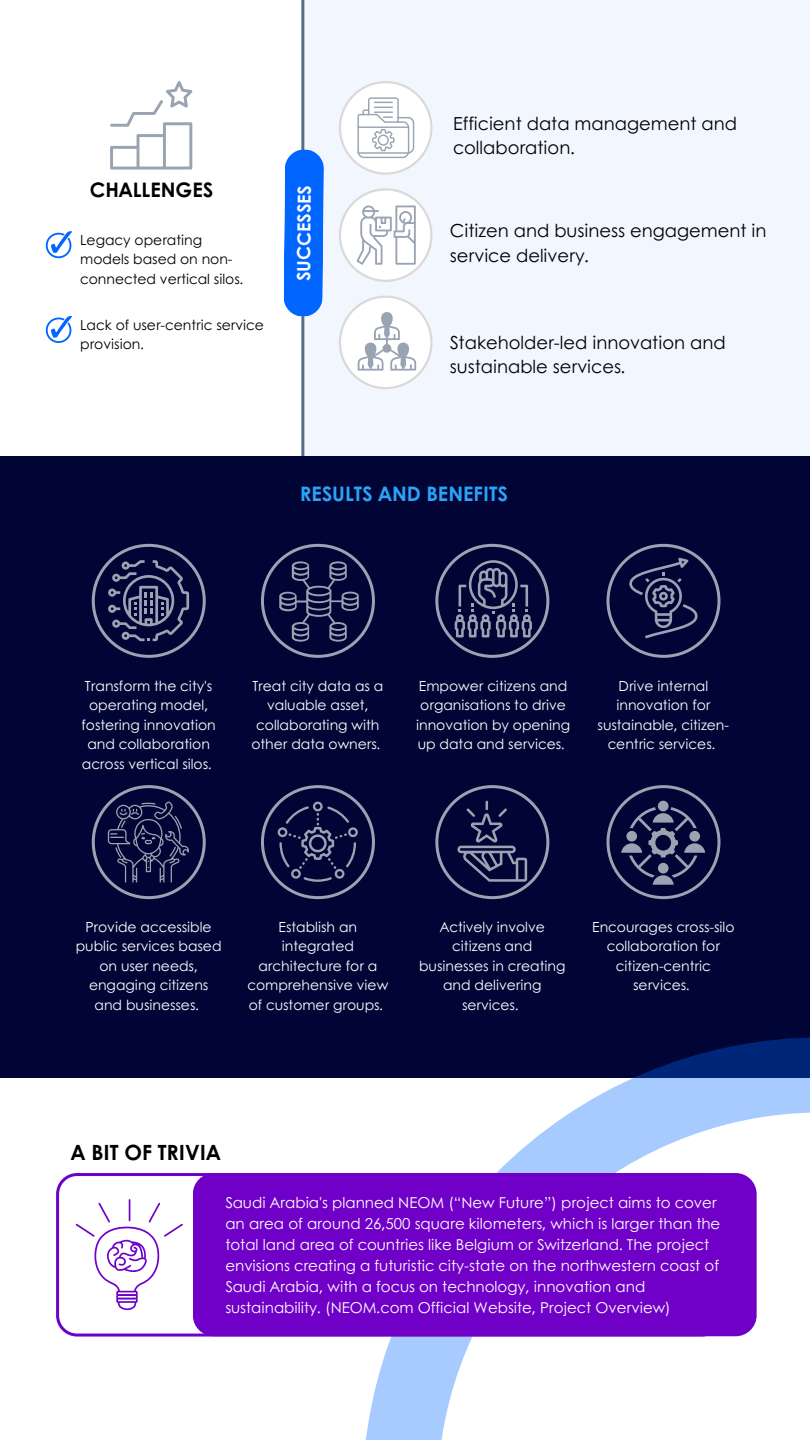
<style>
.page{position:relative;width:810px;height:1440px;background:#fff}
.page>*{position:absolute;margin:0;border:0;box-sizing:border-box;transform-origin:0 0}
.t1{font:700 21px "Century Gothic";color:#000}
.t2{font:700 20px "Century Gothic";color:#2aa3f9}
.t3{font:700 20px "Century Gothic";color:#000}
.t4{font:700 18px "Century Gothic";color:#fff}
.t5{font:17.9px/24.8px "Century Gothic";color:#000}
.t6{font:15px/21px "Century Gothic";color:#fff}
.t7{font:14px/19.5px "Century Gothic";color:#fff;text-align:center}
.t8{font:14px/19.5px "Century Gothic";color:#000}
</style>
<div class="page">
<div style="left:303px;top:0;width:507px;height:456px;background:#f2f7ff"></div>
<hr style="left:301px;top:0;width:3px;height:458px;background:#586c87">
<svg style="left:110px;top:81px;width:82px;height:89px"></svg>
<svg style="left:46px;top:231px;width:26px;height:27px"></svg>
<svg style="left:46px;top:316px;width:26px;height:27px"></svg>
<svg style="left:283px;top:149px;width:41px;height:168px"></svg>
<svg style="left:339px;top:81px;width:94px;height:94px"></svg>
<svg style="left:339px;top:188px;width:94px;height:94px"></svg>
<svg style="left:339px;top:296px;width:94px;height:93px"></svg>
<div style="left:0;top:456px;width:810px;height:621px;background:#000535"></div>
<svg style="left:362px;top:1037px;width:448px;height:403px"></svg>
<svg style="left:56px;top:1173px;width:667px;height:164px"></svg>
<div style="left:193px;top:1173px;width:564px;height:163px;background:#7000c8;border-radius:21px"></div>
<svg style="left:76px;top:1199px;width:107px;height:111px"></svg>
<svg style="left:92px;top:544px;width:114px;height:114px"></svg>
<svg style="left:261px;top:544px;width:114px;height:114px"></svg>
<svg style="left:435px;top:544px;width:114px;height:114px"></svg>
<svg style="left:606px;top:544px;width:114px;height:114px"></svg>
<svg style="left:92px;top:785px;width:114px;height:114px"></svg>
<svg style="left:261px;top:785px;width:114px;height:114px"></svg>
<svg style="left:435px;top:785px;width:114px;height:114px"></svg>
<svg style="left:606px;top:785px;width:114px;height:114px"></svg>
<p class="t3" style="left:90px;top:175px;width:125px">CHALLENGES</p>
<p class="t8" style="left:80px;top:229px;width:165px">Legacy operating models based on non&shy;connected vertical silos.</p>
<p class="t8" style="left:80px;top:314px;width:185px">Lack of user-centric service provision.</p>
<p class="t4" style="left:289px;top:281px;width:97px;rotate:-89deg">SUCCESSES</p>
<p class="t5" style="left:453px;top:110px;width:285px">Efficient data management and collaboration.</p>
<p class="t5" style="left:450px;top:217px;width:318px">Citizen and business engagement in service delivery.</p>
<p class="t5" style="left:450px;top:329px;width:277px">Stakeholder-led innovation and sustainable services.</p>
<p class="t2" style="left:300px;top:479px;width:209px">RESULTS AND BENEFITS</p>
<p class="t7" style="left:82px;top:675px;width:136px">Transform the city's operating model, fostering innovation and collaboration across vertical silos.</p>
<p class="t7" style="left:251px;top:675px;width:133px">Treat city data as a valuable asset, collaborating with other data owners.</p>
<p class="t7" style="left:416px;top:675px;width:156px">Empower citizens and organisations to drive innovation by opening up data and services.</p>
<p class="t7" style="left:598px;top:675px;width:133px">Drive internal innovation for sustainable, citizen&shy;centric services.</p>
<p class="t7" style="left:76px;top:916px;width:147px">Provide accessible public services based on user needs, engaging citizens and businesses.</p>
<p class="t7" style="left:247px;top:916px;width:142px">Establish an integrated architecture for a comprehensive view of customer groups.</p>
<p class="t7" style="left:419px;top:916px;width:148px">Actively involve citizens and businesses in creating and delivering services.</p>
<p class="t7" style="left:592px;top:916px;width:144px">Encourages cross-silo collaboration for citizen-centric services.</p>
<p class="t1" style="left:71px;top:1136px;width:151px">A BIT OF TRIVIA</p>
<p class="t6" style="left:225px;top:1191px;width:497px">Saudi Arabia's planned NEOM (“New Future”) project aims to cover an area of around 26,500 square kilometers, which is larger than the total land area of countries like Belgium or Switzerland. The project envisions creating a futuristic city-state on the northwestern coast of Saudi Arabia, with a focus on technology, innovation and sustainability. (NEOM.com Official Website, Project Overview)</p>
</div>
